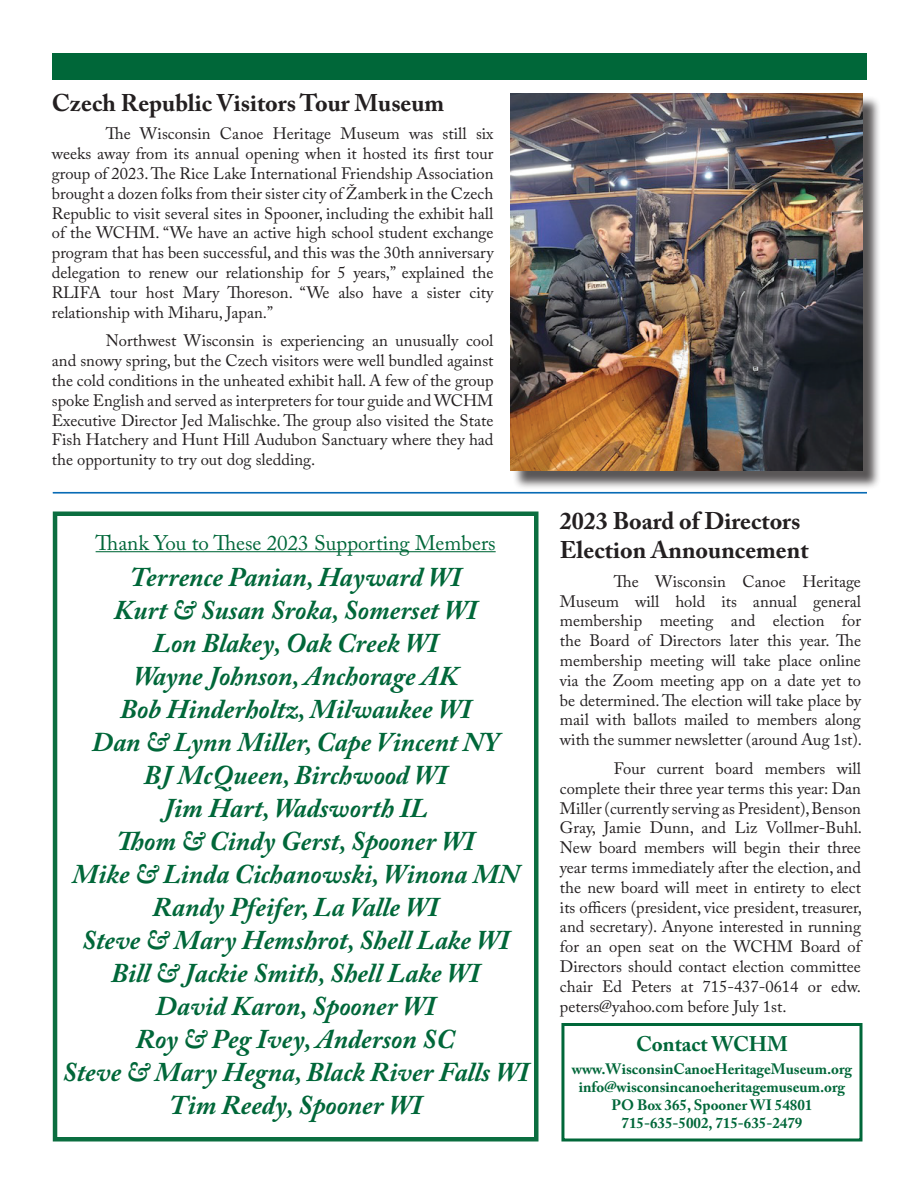
<style>
.page{position:relative;width:918px;height:1188px;background:#fff}
.page>*{position:absolute;margin:0;border:0;box-sizing:border-box;transform-origin:0 0}
.t1{font:italic 700 27px/33px "Adobe Caslon Pro";color:#006739;text-align:center}
.t2{font:700 24px/28.8px "Adobe Caslon Pro";color:#231f20}
.t3{font:21px "Adobe Caslon Pro";color:#006739}
.t4{font:700 21px "Adobe Caslon Pro";color:#006739}
.t5{font:16.5px/19.8px "Adobe Caslon Pro";color:#231f20;text-align:justify}
.t6{font:700 15px/18px "Adobe Caslon Pro";color:#006739;text-align:center}
</style>
<div class="page">
<div style="left:561px;top:1023px;width:301px;height:119px;border:3px solid #006739"></div>
<hr style="left:96px;top:551px;width:400px;height:1px;background:#006739">
<div style="left:53px;top:512px;width:485px;height:630px;border:4px solid #0b6e40"></div>
<div style="left:512px;top:95px;width:369px;height:395px;background:#231f20;opacity:.75"></div>
<img style="left:510px;top:93px;width:352px;height:378px">
<hr style="left:53px;top:492px;width:814px;height:1px;background:#0166b3">
<hr style="left:53px;top:493px;width:814px;height:1px;background:#0166b3">
<div style="left:53px;top:53px;width:814px;height:26px;background:#006739"></div>
<h2 class="t2" style="left:52px;top:88px;width:394px">Czech Republic Visitors Tour Museum</h2>
<p class="t5" style="left:52px;top:124px;width:443px;text-indent:54px">The Wisconsin Canoe Heritage Museum was still six weeks away from its annual opening when it hosted its first tour group of 2023. The Rice Lake International Friendship Association brought a dozen folks from their sister city of Žamberk in the Czech Republic to visit several sites in Spooner, including the exhibit hall of the WCHM. “We have an active high school student exchange program that has been successful, and this was the 30th anniversary delegation to renew our relationship for 5 years,” explained the RLIFA tour host Mary Thoreson. “We also have a sister city relationship with Miharu, Japan.”</p>
<p class="t5" style="left:52px;top:331px;width:443px;text-indent:54px">Northwest Wisconsin is experiencing an unusually cool and snowy spring, but the Czech visitors were well bundled against the cold conditions in the unheated exhibit hall. A few of the group spoke English and served as interpreters for tour guide and WCHM Executive Director Jed Malischke. The group also visited the State Fish Hatchery and Hunt Hill Audubon Sanctuary where they had the opportunity to try out dog sledding.</p>
<p class="t3" style="left:96px;top:530px;width:402px">Thank You to These 2023 Supporting Members</p>
<p class="t1" style="left:62px;top:560px;width:468px">Terrence Panian, Hayward WI<br>Kurt &amp; Susan Sroka, Somerset WI<br>Lon Blakey, Oak Creek WI<br>Wayne Johnson, Anchorage AK<br>Bob Hinderholtz, Milwaukee WI<br>Dan &amp; Lynn Miller, Cape Vincent NY<br>BJ McQueen, Birchwood WI<br>Jim Hart, Wadsworth IL<br>Thom &amp; Cindy Gerst, Spooner WI<br>Mike &amp; Linda Cichanowski, Winona MN<br>Randy Pfeifer, La Valle WI<br>Steve &amp; Mary Hemshrot, Shell Lake WI<br>Bill &amp; Jackie Smith, Shell Lake WI<br>David Karon, Spooner WI<br>Roy &amp; Peg Ivey, Anderson SC<br>Steve &amp; Mary Hegna, Black River Falls WI<br>Tim Reedy, Spooner WI</p>
<h2 class="t2" style="left:560px;top:506px;width:250px">2023 Board of Directors<br>Election Announcement</h2>
<p class="t5" style="left:560px;top:571px;width:304px;text-indent:54px">The Wisconsin Canoe Heritage Museum will hold its annual general membership meeting and election for the Board of Directors later this year. The membership meeting will take place online via the Zoom meeting app on a date yet to be determined. The election will take place by mail with ballots mailed to members along with the summer newsletter (around Aug 1st).</p>
<p class="t5" style="left:560px;top:758px;width:304px;text-indent:54px">Four current board members will complete their three year terms this year: Dan Miller (currently serving as President), Benson Gray, Jamie Dunn, and Liz Vollmer-Buhl.<br>New board members will begin their three year terms immediately after the election, and the new board will meet in entirety to elect its officers (president, vice president, treasurer, and secretary). Anyone interested in running for an open seat on the WCHM Board of Directors should contact election committee chair Ed Peters at 715-437-0614 or edw. peters@yahoo.com before July 1st.</p>
<p class="t4" style="left:636px;top:1032px;width:153px">Contact WCHM</p>
<p class="t6" style="left:572px;top:1060px;width:282px">www.WisconsinCanoeHeritageMuseum.org info@wisconsincanoeheritagemuseum.org PO Box 365, Spooner WI 54801<br>715-635-5002, 715-635-2479</p>
</div>
